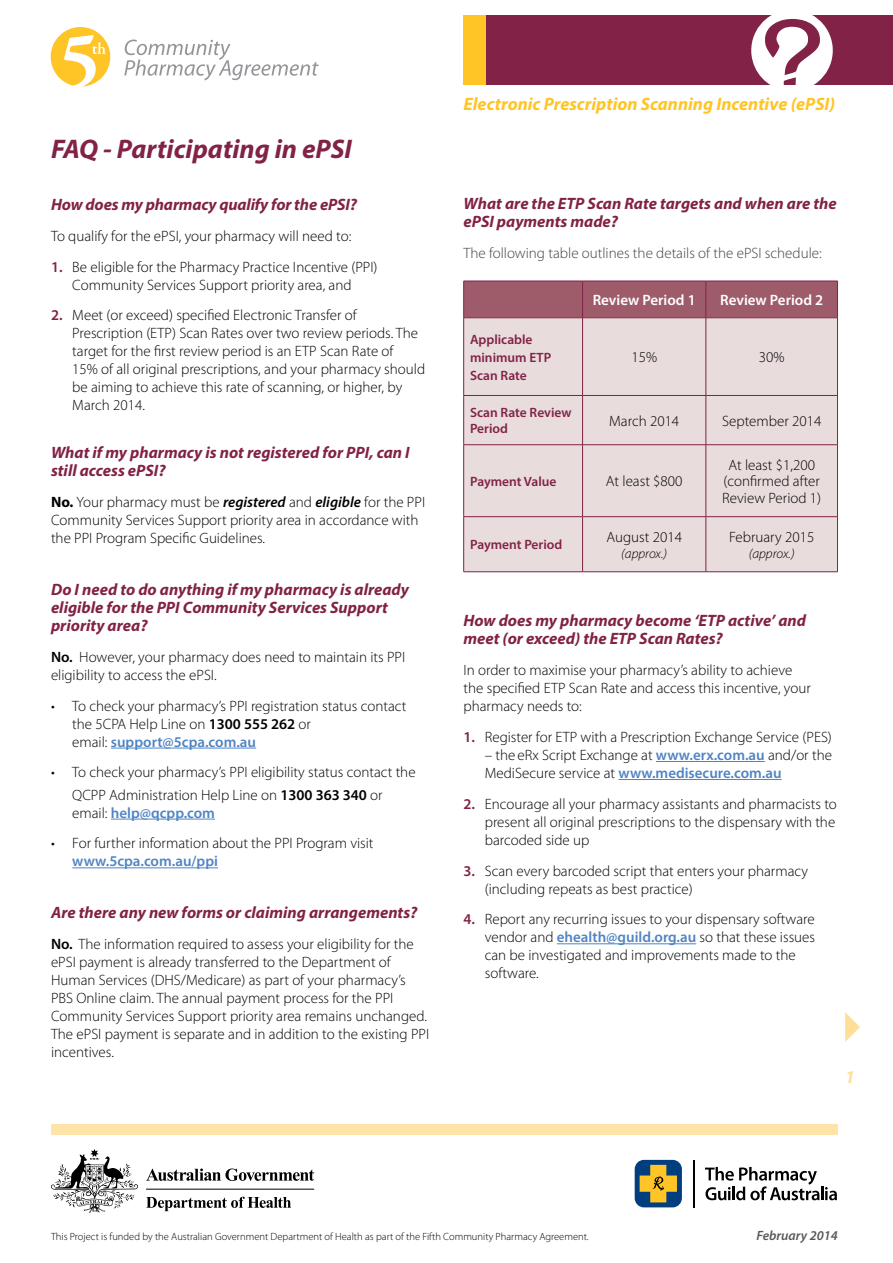
<style>
.page{position:relative;width:893px;height:1263px;background:#fff}
.page>*{position:absolute;margin:0;border:0;box-sizing:border-box;transform-origin:0 0}
.t1{font:italic 700 27px "Myriad Pro";color:#812246}
.t2{font:italic 700 18px "Myriad Pro";color:#ffc425}
.t3{font:italic 700 18px "Myriad Pro";color:#ffdf97}
.t4{font:italic 700 16.5px/18px "Myriad Pro";color:#812246}
.t5{font:300 15px/18px "Myriad Pro";color:#000}
.t6{font:300 15px "Myriad Pro";color:#414042}
.t7{font:600 15px "Myriad Pro";color:#4f84c4}
.t8{font:600 15px "Myriad Pro";color:#fff}
.t9{font:600 13.5px/18px "Myriad Pro";color:#812246}
.t10{font:italic 300 13.5px "Myriad Pro";color:#000}
.t11{font:italic 600 13.5px "Myriad Pro";color:#58595b}
.t12{font:300 10.5px "Myriad Pro";color:#000}
.s1{font-weight:600;color:#812246}
.s2{font-weight:700}
.s3{font-weight:600;font-style:italic}
.s4{font-weight:600}
.s5{font-weight:600;color:#4f84c4}
.s6{font-weight:300;color:#000}
</style>
<div class="page">
<div style="left:475px;top:16px;width:418px;height:69px;background:#812246"></div>
<div style="left:463px;top:16px;width:23px;height:69px;background:#ffc425"></div>
<div style="left:51px;top:1124px;width:787px;height:11px;background:#ffe4aa"></div>
<svg style="left:705px;top:1167px;width:132px;height:33px"></svg>
<hr style="left:693px;top:1160px;width:2px;height:47px;background:#000">
<div style="left:635px;top:1160px;width:47px;height:47px;background:#003e7e;border-radius:9px"></div>
<svg style="left:640px;top:1165px;width:37px;height:37px"></svg>
<svg style="left:749px;top:15px;width:86px;height:70px"></svg>
<svg style="left:51px;top:27px;width:59px;height:60px"></svg>
<svg style="left:124px;top:40px;width:195px;height:40px"></svg>
<svg style="left:146px;top:1168px;width:168px;height:13px"></svg>
<svg style="left:51px;top:1149px;width:87px;height:64px"></svg>
<hr style="left:146px;top:1189px;width:168px;height:1px;background:#000">
<svg style="left:146px;top:1197px;width:145px;height:14px"></svg>
<svg style="left:845px;top:1012px;width:15px;height:30px"></svg>
<hr style="left:656px;top:761px;width:109px;height:1px;background:#4f84c4">
<hr style="left:619px;top:779px;width:163px;height:1px;background:#4f84c4">
<hr style="left:557px;top:943px;width:139px;height:1px;background:#4f84c4">
<div style="left:464px;top:282px;width:373px;height:35px;background:#9e5c6a"></div>
<div style="left:464px;top:318px;width:373px;height:253px;background:#e9dcdd"></div>
<hr style="left:463px;top:281px;width:120px;height:1px;background:#812246">
<hr style="left:463px;top:281px;width:1px;height:37px;background:#812246">
<hr style="left:583px;top:281px;width:123px;height:1px;background:#812246">
<hr style="left:582px;top:281px;width:1px;height:37px;background:#812246">
<hr style="left:706px;top:281px;width:132px;height:1px;background:#812246">
<hr style="left:706px;top:281px;width:1px;height:37px;background:#812246">
<hr style="left:837px;top:281px;width:1px;height:37px;background:#812246">
<hr style="left:463px;top:317px;width:120px;height:1px;background:#812246">
<hr style="left:463px;top:318px;width:1px;height:77px;background:#812246">
<hr style="left:583px;top:317px;width:123px;height:1px;background:#812246">
<hr style="left:582px;top:318px;width:1px;height:77px;background:#812246">
<hr style="left:706px;top:317px;width:132px;height:1px;background:#812246">
<hr style="left:706px;top:318px;width:1px;height:77px;background:#812246">
<hr style="left:837px;top:318px;width:1px;height:77px;background:#812246">
<hr style="left:463px;top:395px;width:120px;height:1px;background:#812246">
<hr style="left:463px;top:396px;width:1px;height:48px;background:#812246">
<hr style="left:583px;top:395px;width:123px;height:1px;background:#812246">
<hr style="left:582px;top:396px;width:1px;height:48px;background:#812246">
<hr style="left:706px;top:395px;width:132px;height:1px;background:#812246">
<hr style="left:706px;top:396px;width:1px;height:48px;background:#812246">
<hr style="left:837px;top:396px;width:1px;height:48px;background:#812246">
<hr style="left:463px;top:444px;width:120px;height:1px;background:#812246">
<hr style="left:463px;top:445px;width:1px;height:71px;background:#812246">
<hr style="left:583px;top:444px;width:123px;height:1px;background:#812246">
<hr style="left:582px;top:445px;width:1px;height:71px;background:#812246">
<hr style="left:706px;top:444px;width:132px;height:1px;background:#812246">
<hr style="left:706px;top:445px;width:1px;height:71px;background:#812246">
<hr style="left:837px;top:445px;width:1px;height:71px;background:#812246">
<hr style="left:463px;top:516px;width:120px;height:1px;background:#812246">
<hr style="left:463px;top:517px;width:1px;height:55px;background:#812246">
<hr style="left:583px;top:516px;width:123px;height:1px;background:#812246">
<hr style="left:582px;top:517px;width:1px;height:55px;background:#812246">
<hr style="left:706px;top:516px;width:132px;height:1px;background:#812246">
<hr style="left:706px;top:517px;width:1px;height:55px;background:#812246">
<hr style="left:837px;top:517px;width:1px;height:55px;background:#812246">
<hr style="left:463px;top:571px;width:120px;height:1px;background:#812246">
<hr style="left:583px;top:571px;width:123px;height:1px;background:#812246">
<hr style="left:706px;top:571px;width:132px;height:1px;background:#812246">
<hr style="left:111px;top:748px;width:145px;height:1px;background:#4f84c4">
<hr style="left:111px;top:819px;width:104px;height:1px;background:#4f84c4">
<hr style="left:72px;top:867px;width:146px;height:1px;background:#4f84c4">
<h1 class="t1" style="left:51px;top:132px;width:302px">FAQ - Participating in ePSI</h1>
<p class="t4" style="left:51px;top:195px;width:307px">How does my pharmacy qualify for the ePSI?</p>
<p class="t5" style="left:51px;top:227px;width:302px">To qualify for the ePSI, your pharmacy will need to:</p>
<p class="t5" style="left:51px;top:258px;width:328px;text-align:center"><span class="s1">1.</span> Be eligible for the Pharmacy Practice Incentive (PPI)<br>Community Services Support priority area, and</p>
<p class="t5" style="left:72px;top:306px;width:354px;text-indent:-21px"><span class="s1">2.</span> Meet (or exceed) specified Electronic Transfer of Prescription (ETP) Scan Rates over two review periods. The target for the first review period is an ETP Scan Rate of<br>15% of all original prescriptions, and your pharmacy should be aiming to achieve this rate of scanning, or higher, by March 2014.</p>
<p class="t4" style="left:51px;top:443px;width:360px">What if my pharmacy is not registered for PPI, can I still access ePSI?</p>
<p class="t5" style="left:51px;top:493px;width:376px"><span class="s2">No.</span> Your pharmacy must be <span class="s3">registered</span> and <span class="s3">eligible</span> for the PPI<br>Community Services Support priority area in accordance with the PPI Program Specific Guidelines.</p>
<p class="t4" style="left:51px;top:580px;width:360px">Do I need to do anything if my pharmacy is already eligible for the PPI Community Services Support priority area?</p>
<p class="t5" style="left:51px;top:648px;width:356px"><span class="s4">No.</span> However, your pharmacy does need to maintain its PPI eligibility to access the ePSI.</p>
<p class="t5" style="left:72px;top:696px;width:336px;text-indent:-21px">• To check your pharmacy’s PPI registration status contact the 5CPA Help Line on <span class="s4">1300 555 262</span> or<br>email: <span class="s5">support@5cpa.com.au</span></p>
<p class="t5" style="left:72px;top:761px;width:345px;line-height:22.2px;text-indent:-21px">• To check your pharmacy’s PPI eligibility status contact the<br>QCPP Administration Help Line on <span class="s4">1300 363 340</span> or</p>
<p class="t7" style="left:72px;top:803px;width:144px"><span class="s6">email:</span> help@qcpp.com</p>
<p class="t5" style="left:51px;top:834px;width:324px">• For further information about the PPI Program visit</p>
<p class="t7" style="left:72px;top:852px;width:147px">www.5cpa.com.au/ppi</p>
<p class="t4" style="left:51px;top:903px;width:368px">Are there any new forms or claiming arrangements?</p>
<p class="t5" style="left:51px;top:935px;width:380px"><span class="s4">No.</span> The information required to assess your eligibility for the ePSI payment is already transferred to the Department of Human Services (DHS/Medicare) as part of your pharmacy’s PBS Online claim. The annual payment process for the PPI Community Services Support priority area remains unchanged.<br>The ePSI payment is separate and in addition to the existing PPI incentives.</p>
<p class="t2" style="left:463px;top:92px;width:373px">Electronic Prescription Scanning Incentive (ePSI)</p>
<p class="t4" style="left:463px;top:194px;width:375px">What are the ETP Scan Rate targets and when are the ePSI payments made?</p>
<p class="t6" style="left:463px;top:244px;width:360px">The following table outlines the details of the ePSI schedule:</p>
<p class="t8" style="left:593px;top:290px;width:105px">Review Period 1</p>
<p class="t8" style="left:720px;top:290px;width:105px">Review Period 2</p>
<p class="t9" style="left:470px;top:330px;width:83px">Applicable minimum ETP<br>Scan Rate</p>
<p class="t5" style="left:631px;top:348px;width:27px">15%</p>
<p class="t5" style="left:759px;top:348px;width:27px">30%</p>
<p class="t9" style="left:470px;top:404px;width:103px;line-height:16.2px">Scan Rate Review<br>Period</p>
<p class="t5" style="left:609px;top:412px;width:72px">March 2014</p>
<p class="t5" style="left:722px;top:412px;width:101px">September 2014</p>
<p class="t9" style="left:470px;top:472px;width:88px">Payment Value</p>
<p class="t5" style="left:606px;top:472px;width:78px">At least $800</p>
<p class="t9" style="left:470px;top:535px;width:94px">Payment Period</p>
<p class="t5" style="left:606px;top:528px;width:77px">August 2014</p>
<p class="t10" style="left:621px;top:545px;width:47px">(approx.)</p>
<p class="t5" style="left:722px;top:456px;width:101px;line-height:16.5px;text-align:center">At least $1,200 (confirmed after<br>Review Period 1)</p>
<p class="t5" style="left:729px;top:527px;width:87px">February 2015</p>
<p class="t10" style="left:749px;top:545px;width:47px">(approx.)</p>
<p class="t4" style="left:463px;top:611px;width:344px">How does my pharmacy become ‘ETP active’ and meet (or exceed) the ETP Scan Rates?</p>
<p class="t5" style="left:463px;top:661px;width:349px">In order to maximise your pharmacy’s ability to achieve the specified ETP Scan Rate and access this incentive, your pharmacy needs to:</p>
<p class="t5" style="left:463px;top:728px;width:370px"><span class="s1">1.</span> Register for ETP with a Prescription Exchange Service (PES)</p>
<p class="t5" style="left:485px;top:746px;width:349px">– the eRx Script Exchange at <span class="s5">www.erx.com.au</span> and/or the<br>MediSecure service at <span class="s5">www.medisecure.com.au</span></p>
<p class="t5" style="left:485px;top:795px;width:354px;text-align:justify;text-indent:-21px"><span class="s1">2.</span> Encourage all your pharmacy assistants and pharmacists to present all original prescriptions to the dispensary with the barcoded side up</p>
<p class="t5" style="left:485px;top:861px;width:325px;text-indent:-21px"><span class="s1">3.</span> Scan every barcoded script that enters your pharmacy (including repeats as best practice)</p>
<p class="t5" style="left:485px;top:910px;width:332px;text-indent:-21px"><span class="s1">4.</span> Report any recurring issues to your dispensary software vendor and <span class="s5">ehealth@guild.org.au</span> so that these issues can be investigated and improvements made to the software.</p>
<p class="t3" style="left:845px;top:1065px;width:11px">1</p>
<p class="t12" style="left:51px;top:1230px;width:539px">This Project is funded by the Australian Government Department of Health as part of the Fifth Community Pharmacy Agreement.</p>
<p class="t11" style="left:756px;top:1227px;width:83px">February 2014</p>
</div>
